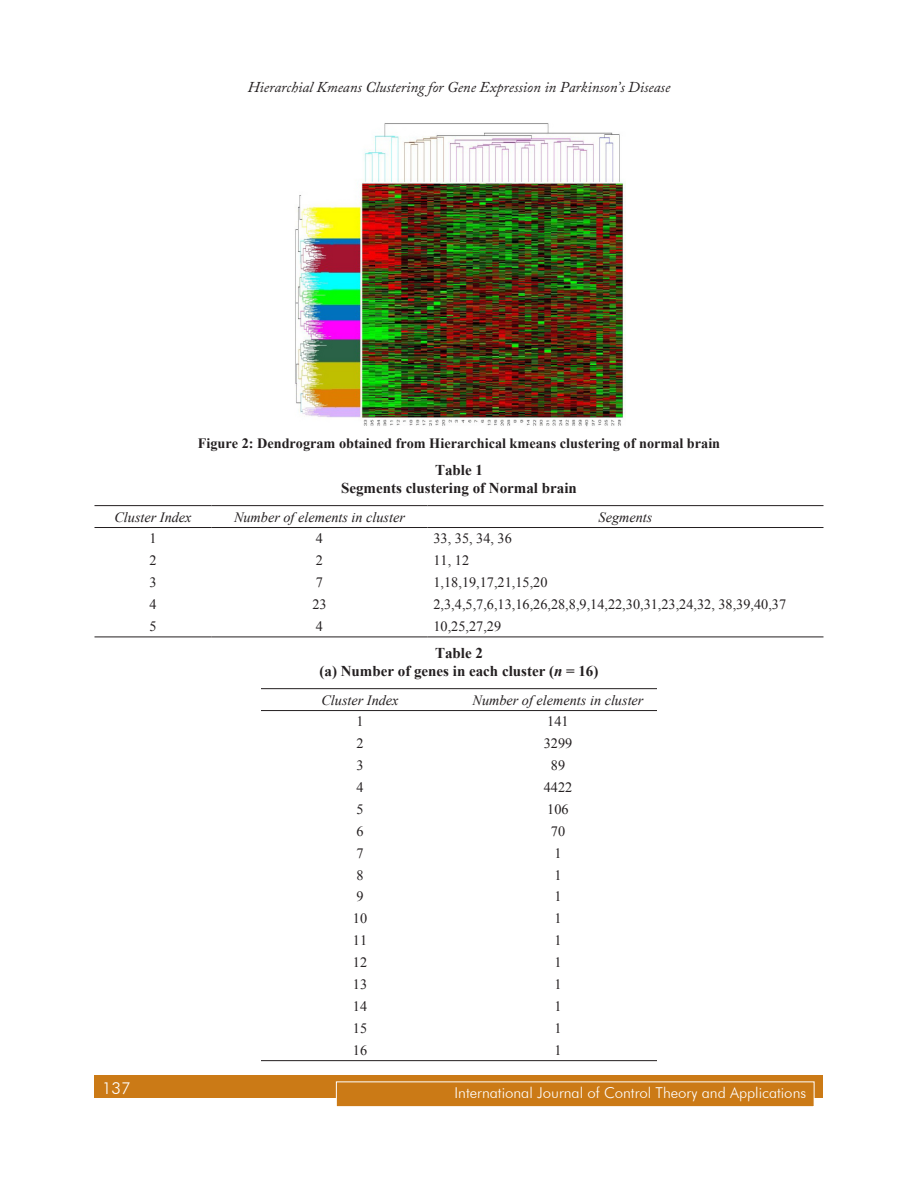
<style>
.page{position:relative;width:918px;height:1188px;background:#fff}
.page>*{position:absolute;margin:0;border:0;box-sizing:border-box;transform-origin:0 0}
.t1{font:300 16.5px "Futura BT";color:#fff}
.Table_Head{font:700 15px/18px "Times New Roman";color:#231f20;text-align:center}
.t2{font:italic 15px "Adobe Caslon Pro";color:#231f20}
.t3{font:300 15px "Futura BT";color:#fff}
.t4{font:14.25px "Times New Roman";color:#231f20}
.t5{font:italic 14.25px "Times New Roman";color:#231f20}
.t6{font:700 14.25px "Times New Roman";color:#231f20}
.s1{font-style:italic}
</style>
<div class="page">
<div style="left:94px;top:1076px;width:730px;height:22px;background:#cb7a16"></div>
<div style="left:336px;top:1082px;width:478px;height:25px;background:#cb7a16"></div>
<div style="left:336px;top:1082px;width:478px;height:25px;border:1px solid #fff"></div>
<img style="left:295px;top:123px;width:331px;height:304px">
<hr style="left:94px;top:637px;width:118px;height:1px;background:#231f20">
<hr style="left:212px;top:637px;width:216px;height:1px;background:#231f20">
<hr style="left:428px;top:637px;width:396px;height:1px;background:#231f20">
<hr style="left:94px;top:505px;width:118px;height:1px;background:#231f20">
<hr style="left:212px;top:505px;width:216px;height:1px;background:#231f20">
<hr style="left:428px;top:505px;width:396px;height:1px;background:#231f20">
<hr style="left:94px;top:527px;width:118px;height:1px;background:#231f20">
<hr style="left:212px;top:527px;width:216px;height:1px;background:#231f20">
<hr style="left:428px;top:527px;width:396px;height:1px;background:#231f20">
<hr style="left:261px;top:1060px;width:198px;height:1px;background:#231f20">
<hr style="left:459px;top:1060px;width:198px;height:1px;background:#231f20">
<hr style="left:261px;top:688px;width:198px;height:1px;background:#231f20">
<hr style="left:459px;top:688px;width:198px;height:1px;background:#231f20">
<hr style="left:261px;top:710px;width:198px;height:1px;background:#231f20">
<hr style="left:459px;top:710px;width:198px;height:1px;background:#231f20">
<p class="t2" style="left:248px;top:78px;width:424px">Hierarchial Kmeans Clustering for Gene Expression in Parkinson’s Disease</p>
<p class="t6" style="left:198px;top:434px;width:524px">Figure 2: Dendrogram obtained from Hierarchical kmeans clustering of normal brain</p>
<p class="Table_Head" style="left:341px;top:461px;width:237px">Table 1<br>Segments clustering of Normal brain</p>
<p class="t5" style="left:114px;top:507px;width:79px">Cluster Index</p>
<p class="t5" style="left:234px;top:507px;width:172px">Number of elements in cluster</p>
<p class="t5" style="left:599px;top:507px;width:55px">Segments</p>
<p class="t4" style="left:149px;top:529px;width:9px">1</p>
<p class="t4" style="left:316px;top:529px;width:9px">4</p>
<p class="t4" style="left:434px;top:529px;width:80px">33, 35, 34, 36</p>
<p class="t4" style="left:149px;top:551px;width:9px">2</p>
<p class="t4" style="left:316px;top:551px;width:9px">2</p>
<p class="t4" style="left:434px;top:551px;width:37px">11, 12</p>
<p class="t4" style="left:149px;top:573px;width:9px">3</p>
<p class="t4" style="left:316px;top:573px;width:9px">7</p>
<p class="t4" style="left:434px;top:573px;width:115px">1,18,19,17,21,15,20</p>
<p class="t4" style="left:149px;top:595px;width:9px">4</p>
<p class="t4" style="left:312px;top:595px;width:16px">23</p>
<p class="t4" style="left:434px;top:595px;width:354px">2,3,4,5,7,6,13,16,26,28,8,9,14,22,30,31,23,24,32, 38,39,40,37</p>
<p class="t4" style="left:149px;top:617px;width:9px">5</p>
<p class="t4" style="left:316px;top:617px;width:9px">4</p>
<p class="t4" style="left:434px;top:617px;width:69px">10,25,27,29</p>
<p class="Table_Head" style="left:320px;top:644px;width:280px">Table 2<br>(a) Number of genes in each cluster (<span class="s1">n</span> = 16)</p>
<p class="t5" style="left:321px;top:690px;width:79px">Cluster Index</p>
<p class="t5" style="left:473px;top:690px;width:172px">Number of elements in cluster</p>
<p class="t4" style="left:356px;top:712px;width:9px">1</p>
<p class="t4" style="left:547px;top:712px;width:23px">141</p>
<p class="t4" style="left:356px;top:734px;width:9px">2</p>
<p class="t4" style="left:544px;top:734px;width:30px">3299</p>
<p class="t4" style="left:356px;top:756px;width:9px">3</p>
<p class="t4" style="left:551px;top:756px;width:16px">89</p>
<p class="t4" style="left:356px;top:778px;width:9px">4</p>
<p class="t4" style="left:544px;top:778px;width:30px">4422</p>
<p class="t4" style="left:356px;top:800px;width:9px">5</p>
<p class="t4" style="left:547px;top:800px;width:23px">106</p>
<p class="t4" style="left:356px;top:821px;width:9px">6</p>
<p class="t4" style="left:551px;top:821px;width:16px">70</p>
<p class="t4" style="left:356px;top:843px;width:9px">7</p>
<p class="t4" style="left:554px;top:843px;width:9px">1</p>
<p class="t4" style="left:356px;top:865px;width:9px">8</p>
<p class="t4" style="left:554px;top:865px;width:9px">1</p>
<p class="t4" style="left:356px;top:887px;width:9px">9</p>
<p class="t4" style="left:554px;top:887px;width:9px">1</p>
<p class="t4" style="left:353px;top:909px;width:16px">10</p>
<p class="t4" style="left:554px;top:909px;width:9px">1</p>
<p class="t4" style="left:353px;top:931px;width:16px">11</p>
<p class="t4" style="left:554px;top:931px;width:9px">1</p>
<p class="t4" style="left:353px;top:953px;width:16px">12</p>
<p class="t4" style="left:554px;top:953px;width:9px">1</p>
<p class="t4" style="left:353px;top:975px;width:16px">13</p>
<p class="t4" style="left:554px;top:975px;width:9px">1</p>
<p class="t4" style="left:353px;top:997px;width:16px">14</p>
<p class="t4" style="left:554px;top:997px;width:9px">1</p>
<p class="t4" style="left:353px;top:1018px;width:16px">15</p>
<p class="t4" style="left:554px;top:1018px;width:9px">1</p>
<p class="t4" style="left:353px;top:1040px;width:16px">16</p>
<p class="t4" style="left:554px;top:1040px;width:9px">1</p>
<p class="t1" style="left:102px;top:1078px;width:30px">137</p>
<p class="t3" style="left:455px;top:1084px;width:353px">International Journal of Control Theory and Applications</p>
</div>
